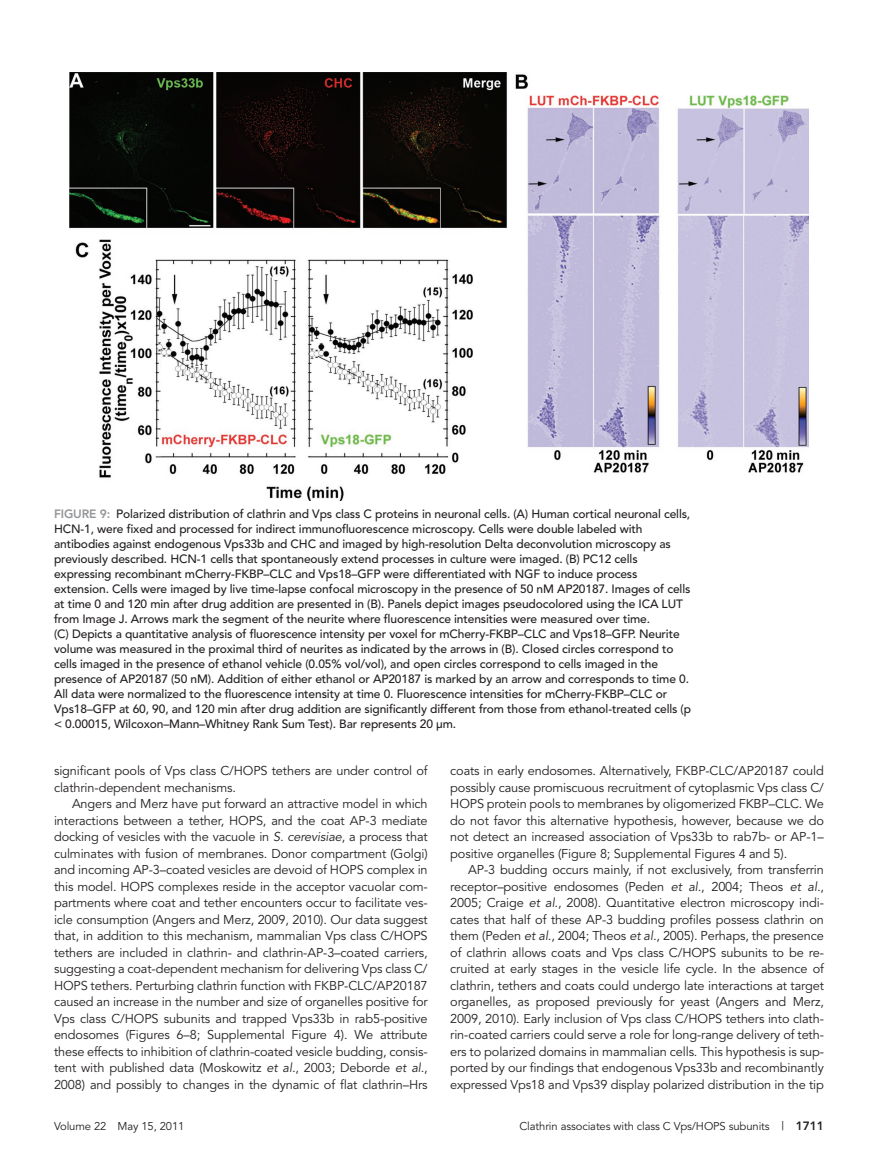
<style>
.page{position:relative;width:878px;height:1175px;background:#fff}
.page>*{position:absolute;margin:0;border:0;box-sizing:border-box;transform-origin:0 0}
.Body_Text_next_aveni{font:12.75px/16.5px "Avenir";letter-spacing:-.01em;color:#231f20;text-align:justify}
.Figure_caption_35_5p{font:500 12px/15px "Avenir";letter-spacing:-.01em;color:#231f20}
.t1{font:11.25px "Avenir";letter-spacing:-.01em;color:#231f20}
.s1{font-weight:800;color:#939598}
.s2{font-style:italic}
.s3{font-size:12px}
.s4{font-weight:800;font-size:12px}
</style>
<div class="page">
<img style="left:70px;top:72px;width:738px;height:428px">
<p class="Figure_caption_35_5p" style="left:54px;top:506px;width:638px"><span class="s1">FIGURE 9:</span> Polarized distribution of clathrin and Vps class C proteins in neuronal cells. (A) Human cortical neuronal cells, HCN-1, were fixed and processed for indirect immunofluorescence microscopy. Cells were double labeled with antibodies against endogenous Vps33b and CHC and imaged by high-resolution Delta deconvolution microscopy as previously described. HCN-1 cells that spontaneously extend processes in culture were imaged. (B) PC12 cells expressing recombinant mCherry-FKBP–CLC and Vps18–GFP were differentiated with NGF to induce process extension. Cells were imaged by live time-lapse confocal microscopy in the presence of 50 nM AP20187. Images of cells at time 0 and 120 min after drug addition are presented in (B). Panels depict images pseudocolored using the ICA LUT from Image J. Arrows mark the segment of the neurite where fluorescence intensities were measured over time.<br>(C) Depicts a quantitative analysis of fluorescence intensity per voxel for mCherry-FKBP–CLC and Vps18–GFP. Neurite volume was measured in the proximal third of neurites as indicated by the arrows in (B). Closed circles correspond to cells imaged in the presence of ethanol vehicle (0.05% vol/vol), and open circles correspond to cells imaged in the presence of AP20187 (50 nM). Addition of either ethanol or AP20187 is marked by an arrow and corresponds to time 0.<br>All data were normalized to the fluorescence intensity at time 0. Fluorescence intensities for mCherry-FKBP–CLC or Vps18–GFP at 60, 90, and 120 min after drug addition are significantly different from those from ethanol-treated cells (p &lt; 0.00015, Wilcoxon–Mann–Whitney Rank Sum Test). Bar represents 20 μm.</p>
<p class="Body_Text_next_aveni" style="left:54px;top:762px;width:375px">significant pools of Vps class C/HOPS tethers are under control of clathrin-dependent mechanisms.</p>
<p class="Body_Text_next_aveni" style="left:54px;top:795px;width:375px;text-indent:18px">Angers and Merz have put forward an attractive model in which interactions between a tether, HOPS, and the coat AP-3 mediate docking of vesicles with the vacuole in <span class="s2">S. cerevisiae</span>, a process that culminates with fusion of membranes. Donor compartment (Golgi) and incoming AP-3–coated vesicles are devoid of HOPS complex in this model. HOPS complexes reside in the acceptor vacuolar com&shy;partments where coat and tether encounters occur to facilitate ves&shy;icle consumption (Angers and Merz, 2009, 2010). Our data suggest that, in addition to this mechanism, mammalian Vps class C/HOPS tethers are included in clathrin- and clathrin-AP-3–coated carriers, suggesting a coat-dependent mechanism for delivering Vps class C/ HOPS tethers. Perturbing clathrin function with FKBP-CLC/AP20187 caused an increase in the number and size of organelles positive for Vps class C/HOPS subunits and trapped Vps33b in rab5-positive endosomes (Figures 6–8; Supplemental Figure 4). We attribute these effects to inhibition of clathrin-coated vesicle budding, consis&shy;tent with published data (Moskowitz <span class="s2">et al.</span>, 2003; Deborde <span class="s2">et al.</span>, 2008) and possibly to changes in the dynamic of flat clathrin–Hrs</p>
<p class="Body_Text_next_aveni" style="left:450px;top:762px;width:375px">coats in early endosomes. Alternatively, FKBP-CLC/AP20187 could possibly cause promiscuous recruitment of cytoplasmic Vps class C/ HOPS protein pools to membranes by oligomerized FKBP–CLC. We do not favor this alternative hypothesis, however, because we do not detect an increased association of Vps33b to rab7b- or AP-1– positive organelles (Figure 8; Supplemental Figures 4 and 5).</p>
<p class="Body_Text_next_aveni" style="left:450px;top:861px;width:375px;text-indent:18px">AP-3 budding occurs mainly, if not exclusively, from transferrin receptor–positive endosomes (Peden <span class="s2">et al.</span>, 2004; Theos <span class="s2">et al.</span>, 2005; Craige <span class="s2">et al.</span>, 2008). Quantitative electron microscopy indi&shy;cates that half of these AP-3 budding profiles possess clathrin on them (Peden <span class="s2">et al.</span>, 2004; Theos <span class="s2">et al.</span>, 2005). Perhaps, the presence of clathrin allows coats and Vps class C/HOPS subunits to be re&shy;cruited at early stages in the vesicle life cycle. In the absence of clathrin, tethers and coats could undergo late interactions at target organelles, as proposed previously for yeast (Angers and Merz, 2009, 2010). Early inclusion of Vps class C/HOPS tethers into clath&shy;rin-coated carriers could serve a role for long-range delivery of teth&shy;ers to polarized domains in mammalian cells. This hypothesis is sup&shy;ported by our findings that endogenous Vps33b and recombinantly expressed Vps18 and Vps39 display polarized distribution in the tip</p>
<p class="t1" style="left:54px;top:1119px;width:132px">Volume 22 May 15, 2011</p>
<p class="t1" style="left:519px;top:1119px;width:306px">Clathrin associates with class C Vps/HOPS subunits <span class="s3">|</span> <span class="s4">1711</span></p>
</div>
